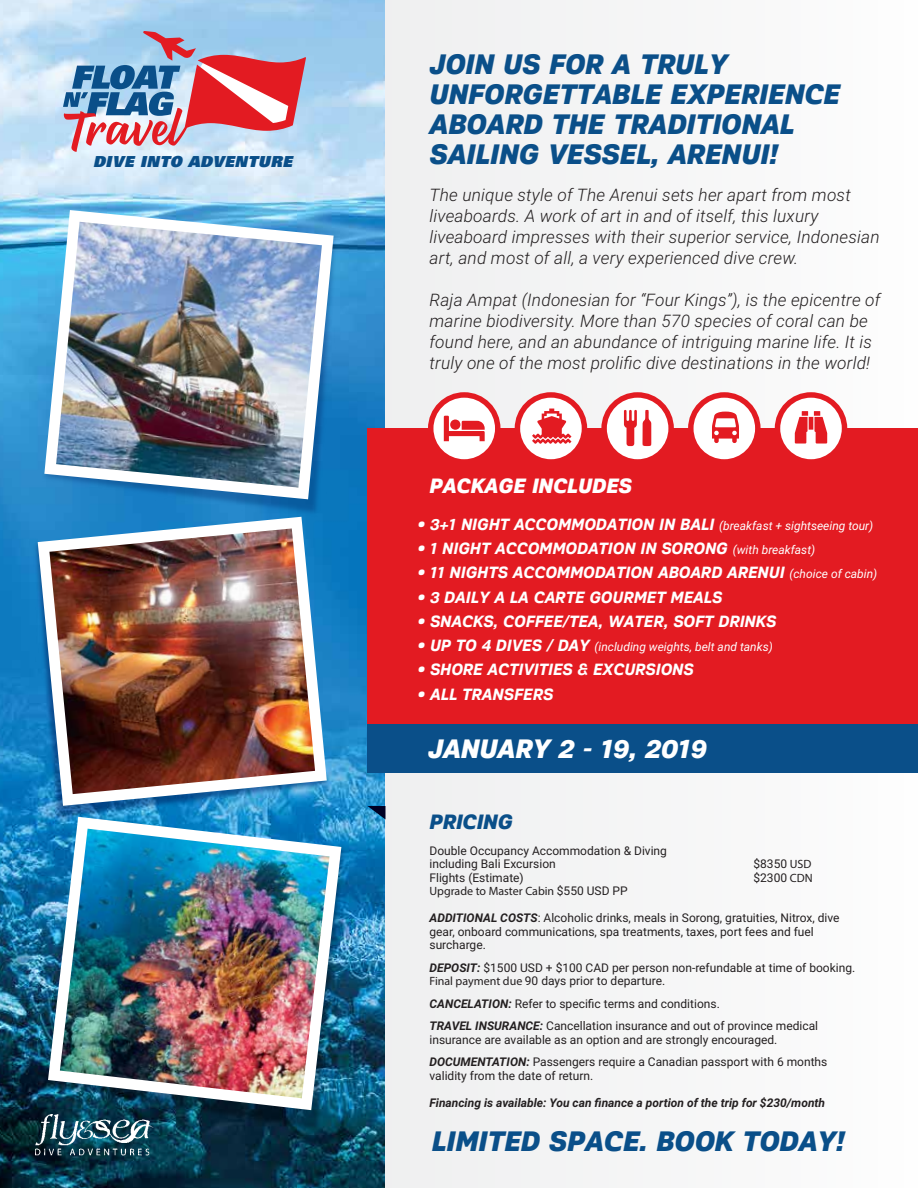
<style>
.page{position:relative;width:918px;height:1188px;background:#fff}
.page>*{position:absolute;margin:0;border:0;box-sizing:border-box;transform-origin:0 0}
.t1{font:italic 800 28.5px/30.3px "Crique Grotesk";letter-spacing:-.01em;color:#0a4f89}
.t2{font:italic 800 27px "Crique Grotesk";letter-spacing:-.01em;color:#fff}
.t3{font:italic 800 21px "Crique Grotesk";letter-spacing:-.01em;color:#fff}
.t4{font:italic 800 21px "Crique Grotesk";letter-spacing:-.01em;color:#0a4f89}
.t5{font:italic 300 17.25px/21px "Roboto";letter-spacing:.01em;color:#231f20}
.t6{font:italic 700 16.5px "Crique Grotesk";letter-spacing:-.01em;color:#fff}
.t7{font:italic 900 15.15px "Univers";letter-spacing:.035em;color:#0a4f89}
.t8{font:12px/13.5px "Roboto";color:#231f20}
.t9{font:italic 700 12px "Roboto";color:#231f20}
.t10{font:italic 12px "Roboto";color:#fff}
.t11{font:12px "Myriad Pro";color:#231f20}
.s1{font-family:"Roboto";font-weight:400;font-size:12px}
.s2{font-family:"Crique Grotesk";font-weight:700;font-size:16.5px}
.s3{font-family:"Myriad Pro"}
.s4{font-family:"Roboto"}
.s5{font-weight:700;font-style:italic}
</style>
<div class="page">
<img style="left:0;top:0;width:386px;height:1188px">
<div style="left:386px;top:0;width:532px;height:1188px;background:#f5f6f6"></div>
<div style="left:368px;top:428px;width:550px;height:300px;background:#e31b22"></div>
<div style="left:368px;top:724px;width:550px;height:49px;background:#0a4f89"></div>
<img style="left:0;top:565px;width:381px;height:228px">
<img style="left:0;top:793px;width:386px;height:389px">
<img style="left:48px;top:817px;width:293px;height:293px">
<img style="left:60px;top:829px;width:270px;height:269px">
<svg style="left:38px;top:565px;width:289px;height:241px"></svg>
<img style="left:49px;top:565px;width:266px;height:229px">
<img style="left:0;top:183px;width:386px;height:382px">
<svg style="left:44px;top:210px;width:290px;height:289px"></svg>
<img style="left:56px;top:222px;width:266px;height:266px">
<svg style="left:688px;top:392px;width:73px;height:73px"></svg>
<div style="left:694px;top:398px;width:61px;height:61px;background:#fff;border-radius:50%"></div>
<svg style="left:712px;top:412px;width:27px;height:31px"></svg>
<div style="left:428px;top:392px;width:72px;height:73px;background:#e31b22;border-radius:50%"></div>
<div style="left:433px;top:398px;width:62px;height:61px;background:#fff;border-radius:50%"></div>
<svg style="left:444px;top:416px;width:41px;height:25px"></svg>
<div style="left:515px;top:392px;width:72px;height:73px;background:#e31b22;border-radius:50%"></div>
<div style="left:520px;top:398px;width:62px;height:61px;background:#fff;border-radius:50%"></div>
<svg style="left:532px;top:409px;width:39px;height:35px"></svg>
<div style="left:775px;top:392px;width:72px;height:73px;background:#e31b22;border-radius:50%"></div>
<div style="left:780px;top:398px;width:62px;height:61px;background:#fff;border-radius:50%"></div>
<svg style="left:795px;top:411px;width:32px;height:33px"></svg>
<svg style="left:63px;top:31px;width:243px;height:121px;background:#b497ad"></svg>
<svg style="left:601px;top:392px;width:73px;height:73px"></svg>
<div style="left:607px;top:398px;width:61px;height:61px;background:#fff;border-radius:50%"></div>
<svg style="left:624px;top:410px;width:13px;height:36px"></svg>
<svg style="left:643px;top:410px;width:8px;height:36px"></svg>
<img style="left:36px;top:1115px;width:117px;height:40px">
<h1 class="t1" style="left:430px;top:49px;width:412px">JOIN US FOR A TRULY<br>UNFORGETTABLE EXPERIENCE<br>ABOARD THE TRADITIONAL</h1>
<p class="t7" style="left:93px;top:152px;width:201px">DIVE INTO ADVENTURE</p>
<h1 class="t1" style="left:430px;top:140px;width:350px">SAILING VESSEL, ARENUI!</h1>
<h3 class="t5" style="left:429px;top:184px;width:452px">The unique style of The Arenui sets her apart from most liveaboards. A work of art in and of itself, this luxury liveaboard impresses with their superior service, Indonesian art, and most of all, a very experienced dive crew.</h3>
<p class="t5" style="left:429px;top:289px;width:453px">Raja Ampat (Indonesian for “Four Kings”), is the epicentre of marine biodiversity. More than 570 species of coral can be found here, and an abundance of intriguing marine life. It is truly one of the most prolific dive destinations in the world!</p>
<h3 class="t3" style="left:430px;top:474px;width:204px">PACKAGE INCLUDES</h3>
<h3 class="t6" style="left:418px;top:515px;width:457px">• 3+1 NIGHT ACCOMMODATION IN BALI <span class="s1">(breakfast + sightseeing tour)</span></h3>
<h3 class="t6" style="left:418px;top:539px;width:399px">• 1 NIGHT ACCOMMODATION IN SORONG <span class="s1">(with breakfast)</span></h3>
<h3 class="t6" style="left:418px;top:563px;width:461px">• 11 NIGHTS ACCOMMODATION ABOARD ARENUI <span class="s1">(choice of cabin)</span></h3>
<h3 class="t6" style="left:418px;top:587px;width:307px">• 3 DAILY A LA CARTE GOURMET MEALS</h3>
<h3 class="t6" style="left:418px;top:612px;width:361px">• SNACKS, COFFEE/TEA, WATER, SOFT DRINKS</h3>
<p class="t10" style="left:418px;top:639px;width:357px"><span class="s2">• UP TO 4 DIVES / DAY</span> (including weights, belt and tanks)</p>
<h3 class="t6" style="left:418px;top:660px;width:278px">• SHORE ACTIVITIES &amp; EXCURSIONS</h3>
<h3 class="t6" style="left:418px;top:685px;width:137px">• ALL TRANSFERS</h3>
<h2 class="t2" style="left:428px;top:734px;width:280px">JANUARY 2 - 19, 2019</h2>
<h3 class="t4" style="left:430px;top:811px;width:85px">PRICING</h3>
<p class="t8" style="left:429px;top:843px;width:239px">Double Occupancy Accommodation &amp; Diving including Bali Excursion</p>
<p class="t8" style="left:753px;top:857px;width:59px">$8350 <span class="s3">USD</span></p>
<p class="t8" style="left:429px;top:870px;width:96px">Flights (Estimate)</p>
<p class="t8" style="left:753px;top:870px;width:61px">$2300 <span class="s3">CDN</span></p>
<p class="t11" style="left:429px;top:884px;width:200px">Upgrade to Master Cabin <span class="s4">$550 USD PP</span></p>
<p class="t8" style="left:429px;top:911px;width:412px"><span class="s5">ADDITIONAL COSTS</span>: Alcoholic drinks, meals in Sorong, gratuities, Nitrox, dive gear, onboard communications, spa treatments, taxes, port fees and fuel surcharge.</p>
<p class="t8" style="left:429px;top:960px;width:427px"><span class="s5">DEPOSIT:</span> $1500 USD + $100 CAD per person non-refundable at time of booking.<br><span class="s3">Final payment due</span> 90 days prior to departure.</p>
<p class="t8" style="left:429px;top:992px;width:390px;line-height:22.5px"><span class="s5">CANCELATION:</span> Refer to specific terms and conditions.<br><span class="s5">TRAVEL INSURANCE:</span> Cancellation insurance and out of province medical</p>
<p class="t8" style="left:429px;top:1028px;width:399px;line-height:22.5px">insurance are available as an option and are strongly encouraged.<br><span class="s5">DOCUMENTATION:</span> Passengers require a Canadian passport with 6 months</p>
<p class="t8" style="left:429px;top:1068px;width:165px">validity from the date of return.</p>
<p class="t9" style="left:429px;top:1094px;width:397px">Financing is available: You can finance a portion of the trip for $230/month</p>
<h1 class="t1" style="left:432px;top:1126px;width:415px">LIMITED SPACE. BOOK TODAY!</h1>
</div>
